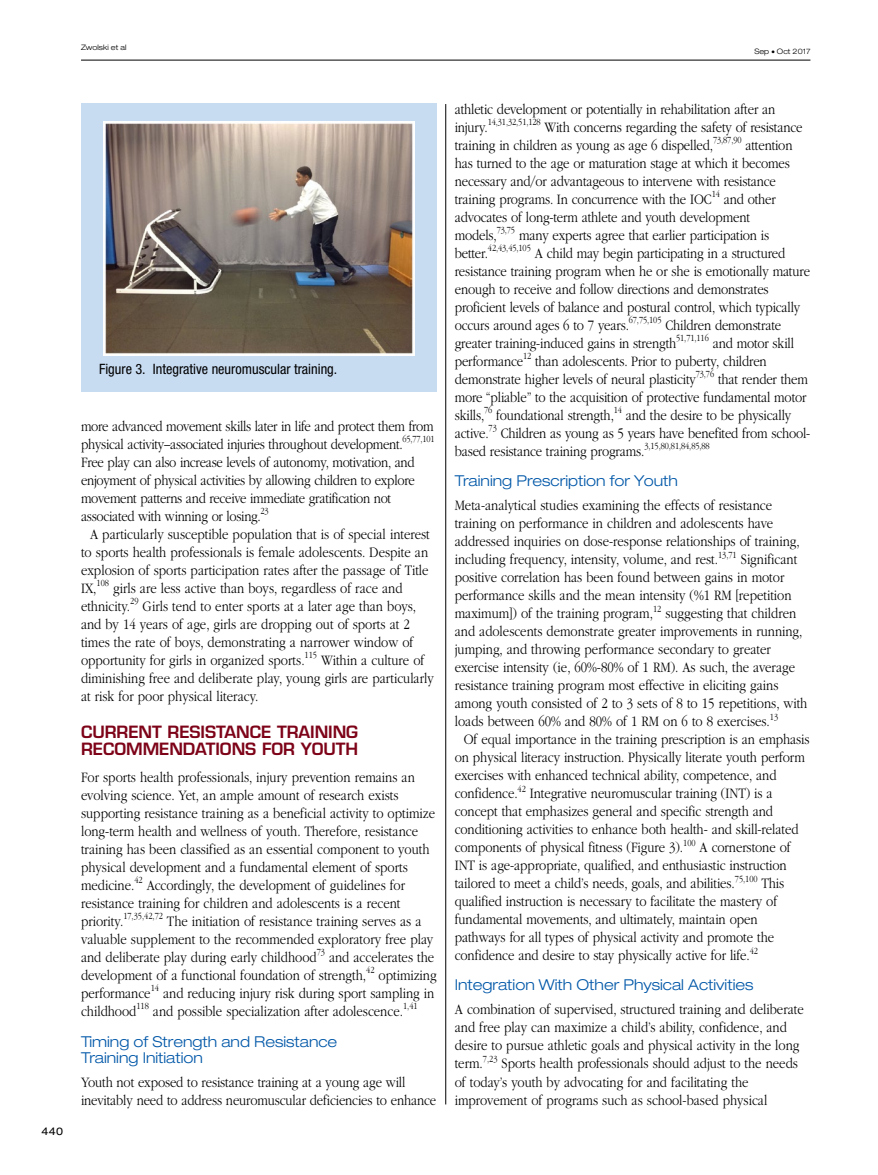
<style>
.page{position:relative;width:878px;height:1175px;background:#fff}
.page>*{position:absolute;margin:0;border:0;box-sizing:border-box;transform-origin:0 0}
.t1{font:600 16.5px/16.5px "Eurostile LT Std";letter-spacing:-.005em;color:#7d0318}
.t2{font:300 15px/18px "ITC Garamond Std";letter-spacing:-.005em;color:#000;scale:.85 1}
.t3{font:300 expanded 15px/15px "Helvetica Neue LT Std";color:#0057a8}
.t4{font:condensed 14.25px "Helvetica Neue LT Std";color:#000}
.t5{font:expanded 10.5px "Helvetica Neue LT Std";color:#000}
.t6{font:300 9.75px "ITC Garamond Std";letter-spacing:-.01em;color:#000;scale:.85 1}
.t7{font:300 expanded 7.5px "Helvetica Neue LT Std";color:#000}
</style>
<div class="page">
<hr style="left:81px;top:60px;width:729px;height:1px;background:#000">
<hr style="left:445px;top:104px;width:1px;height:1000px;background:#000">
<div style="left:81px;top:104px;width:355px;height:288px;background:#c7dbf1"></div>
<img style="left:103px;top:122px;width:311px;height:234px">
<p class="t7" style="left:81px;top:43px;width:47px">Zwolski et al</p>
<p class="t7" style="left:754px;top:47px;width:57px">Sep • Oct 2017</p>
<p class="t5" style="left:42px;top:1125px;width:23px">440</p>
<p class="t4" style="left:99px;top:360px;width:240px">Figure 3. Integrative neuromuscular training.</p>
<p class="t2" style="left:81px;top:417px;width:416px">more advanced movement skills later in life and protect them from physical activity–associated injuries throughout development.</p>
<p class="t6" style="left:402px;top:434px;width:39px">65,77,101</p>
<p class="t2" style="left:81px;top:453px;width:394px">Free play can also increase levels of autonomy, motivation, and enjoyment of physical activities by allowing children to explore movement patterns and receive immediate gratification not associated with winning or losing.</p>
<p class="t6" style="left:261px;top:506px;width:11px">23</p>
<p class="t2" style="left:81px;top:525px;width:412px;text-align:justify;text-indent:9px">A particularly susceptible population that is of special interest to sports health professionals is female adolescents. Despite an explosion of sports participation rates after the passage of Title IX,</p>
<p class="t6" style="left:97px;top:578px;width:16px">108</p>
<p class="t2" style="left:81px;top:579px;width:380px;text-indent:32px">girls are less active than boys, regardless of race and ethnicity.</p>
<p class="t6" style="left:130px;top:596px;width:11px">29</p>
<p class="t2" style="left:81px;top:597px;width:396px;text-indent:62px">Girls tend to enter sports at a later age than boys, and by 14 years of age, girls are dropping out of sports at 2 times the rate of boys, demonstrating a narrower window of opportunity for girls in organized sports.</p>
<p class="t6" style="left:304px;top:650px;width:16px">115</p>
<p class="t2" style="left:81px;top:651px;width:416px;text-indent:240px">Within a culture of diminishing free and deliberate play, young girls are particularly at risk for poor physical literacy.</p>
<p class="t1" style="left:81px;top:724px;width:279px">CURRENT RESISTANCE TRAINING<br>RECOMMENDATIONS FOR YOUTH</p>
<p class="t2" style="left:81px;top:768px;width:418px">For sports health professionals, injury prevention remains an evolving science. Yet, an ample amount of research exists supporting resistance training as a beneficial activity to optimize long-term health and wellness of youth. Therefore, resistance training has been classified as an essential component to youth physical development and a fundamental element of sports medicine.<sup>42</sup> Accordingly, the development of guidelines for resistance training for children and adolescents is a recent priority.</p>
<p class="t6" style="left:123px;top:911px;width:48px">17,35,42,72</p>
<p class="t2" style="left:81px;top:912px;width:416px;text-indent:86px">The initiation of resistance training serves as a valuable supplement to the recommended exploratory free play and deliberate play during early childhood</p>
<p class="t6" style="left:316px;top:947px;width:11px">73</p>
<p class="t2" style="left:81px;top:948px;width:417px;text-indent:248px">and accelerates the development of a functional foundation of strength,</p>
<p class="t6" style="left:366px;top:965px;width:11px">42</p>
<p class="t2" style="left:378px;top:966px;width:70px">optimizing</p>
<p class="t2" style="left:81px;top:984px;width:83px">performance</p>
<p class="t6" style="left:151px;top:983px;width:11px">14</p>
<p class="t2" style="left:163px;top:984px;width:321px">and reducing injury risk during sport sampling in</p>
<p class="t2" style="left:81px;top:1002px;width:67px">childhood</p>
<p class="t6" style="left:136px;top:1001px;width:16px">118</p>
<p class="t2" style="left:153px;top:1002px;width:296px">and possible specialization after adolescence.</p>
<p class="t6" style="left:403px;top:1001px;width:19px">1,41</p>
<p class="t3" style="left:81px;top:1034px;width:258px">Timing of Strength and Resistance<br>Training Initiation</p>
<p class="t2" style="left:81px;top:1073px;width:419px">Youth not exposed to resistance training at a young age will inevitably need to address neuromuscular deficiencies to enhance</p>
<p class="t2" style="left:454px;top:101px;width:378px">athletic development or potentially in rehabilitation after an injury.</p>
<p class="t6" style="left:487px;top:117px;width:64px">14,31,32,51,128</p>
<p class="t2" style="left:455px;top:119px;width:410px;text-indent:90px">With concerns regarding the safety of resistance training in children as young as age 6 dispelled,</p>
<p class="t6" style="left:713px;top:135px;width:35px">73,87,90</p>
<p class="t2" style="left:454px;top:137px;width:399px;text-indent:291px">attention has turned to the age or maturation stage at which it becomes necessary and/or advantageous to intervene with resistance training programs. In concurrence with the IOC</p>
<p class="t6" style="left:711px;top:189px;width:11px">14</p>
<p class="t2" style="left:454px;top:191px;width:379px;text-indent:269px">and other advocates of long-term athlete and youth development models,</p>
<p class="t6" style="left:496px;top:225px;width:23px">73,75</p>
<p class="t2" style="left:519px;top:227px;width:296px">many experts agree that earlier participation is</p>
<p class="t2" style="left:455px;top:245px;width:41px">better.</p>
<p class="t6" style="left:488px;top:243px;width:52px">42,43,45,105</p>
<p class="t2" style="left:454px;top:245px;width:419px;text-indent:80px">A child may begin participating in a structured resistance training program when he or she is emotionally mature enough to receive and follow directions and demonstrates proficient levels of balance and postural control, which typically occurs around ages 6 to 7 years.</p>
<p class="t6" style="left:629px;top:315px;width:40px">67,75,105</p>
<p class="t2" style="left:455px;top:317px;width:385px;text-indent:211px">Children demonstrate greater training-induced gains in strength</p>
<p class="t6" style="left:676px;top:333px;width:40px">51,71,116</p>
<p class="t2" style="left:712px;top:335px;width:97px">and motor skill</p>
<p class="t2" style="left:455px;top:353px;width:82px">performance</p>
<p class="t6" style="left:523px;top:351px;width:11px">12</p>
<p class="t2" style="left:454px;top:353px;width:368px;text-indent:80px">than adolescents. Prior to puberty, children demonstrate higher levels of neural plasticity</p>
<p class="t6" style="left:695px;top:369px;width:23px">73,76</p>
<p class="t2" style="left:455px;top:371px;width:417px;text-align:justify;text-indent:263px">that render them more “pliable” to the acquisition of protective fundamental motor skills,</p>
<p class="t6" style="left:484px;top:405px;width:11px">76</p>
<p class="t2" style="left:496px;top:407px;width:140px">foundational strength,</p>
<p class="t6" style="left:614px;top:405px;width:11px">14</p>
<p class="t2" style="left:626px;top:407px;width:196px">and the desire to be physically</p>
<p class="t2" style="left:454px;top:425px;width:41px">active.</p>
<p class="t6" style="left:488px;top:423px;width:11px">73</p>
<p class="t2" style="left:454px;top:425px;width:420px;text-indent:46px">Children as young as 5 years have benefited from school&shy;based resistance training programs.</p>
<p class="t6" style="left:644px;top:441px;width:78px">3,15,80,81,84,85,88</p>
<p class="t3" style="left:454px;top:473px;width:225px">Training Prescription for Youth</p>
<p class="t2" style="left:454px;top:497px;width:407px">Meta-analytical studies examining the effects of resistance training on performance in children and adolescents have addressed inquiries on dose-response relationships of training, including frequency, intensity, volume, and rest.</p>
<p class="t6" style="left:718px;top:549px;width:24px">13,71</p>
<p class="t2" style="left:454px;top:551px;width:404px;text-indent:286px">Significant positive correlation has been found between gains in motor performance skills and the mean intensity (%1 RM [repetition maximum]) of the training program,</p>
<p class="t6" style="left:653px;top:603px;width:11px">12</p>
<p class="t2" style="left:454px;top:605px;width:416px;text-indent:211px">suggesting that children and adolescents demonstrate greater improvements in running, jumping, and throwing performance secondary to greater exercise intensity (ie, 60%-80% of 1 RM). As such, the average resistance training program most effective in eliciting gains among youth consisted of 2 to 3 sets of 8 to 15 repetitions, with loads between 60% and 80% of 1 RM on 6 to 8 exercises.</p>
<p class="t6" style="left:769px;top:711px;width:11px">13</p>
<p class="t2" style="left:454px;top:731px;width:419px;text-indent:9px">Of equal importance in the training prescription is an emphasis on physical literacy instruction. Physically literate youth perform exercises with enhanced technical ability, competence, and confidence.</p>
<p class="t6" style="left:517px;top:783px;width:11px">42</p>
<p class="t2" style="left:455px;top:785px;width:406px;text-indent:75px">Integrative neuromuscular training (INT) is a concept that emphasizes general and specific strength and conditioning activities to enhance both health- and skill-related components of physical fitness (Figure 3).</p>
<p class="t6" style="left:683px;top:837px;width:16px">100</p>
<p class="t2" style="left:454px;top:839px;width:396px;text-indent:245px">A cornerstone of<br>INT is age-appropriate, qualified, and enthusiastic instruction tailored to meet a child’s needs, goals, and abilities.</p>
<p class="t6" style="left:734px;top:873px;width:28px">75,100</p>
<p class="t2" style="left:455px;top:875px;width:389px;text-indent:307px">This qualified instruction is necessary to facilitate the mastery of fundamental movements, and ultimately, maintain open pathways for all types of physical activity and promote the confidence and desire to stay physically active for life.</p>
<p class="t6" style="left:749px;top:945px;width:11px">42</p>
<p class="t3" style="left:454px;top:977px;width:300px">Integration With Other Physical Activities</p>
<p class="t2" style="left:454px;top:1001px;width:412px">A combination of supervised, structured training and deliberate and free play can maximize a child’s ability, confidence, and desire to pursue athletic goals and physical activity in the long term.</p>
<p class="t6" style="left:483px;top:1053px;width:19px">7,23</p>
<p class="t2" style="left:454px;top:1055px;width:405px;text-indent:47px">Sports health professionals should adjust to the needs of today’s youth by advocating for and facilitating the improvement of programs such as school-based physical</p>
</div>
